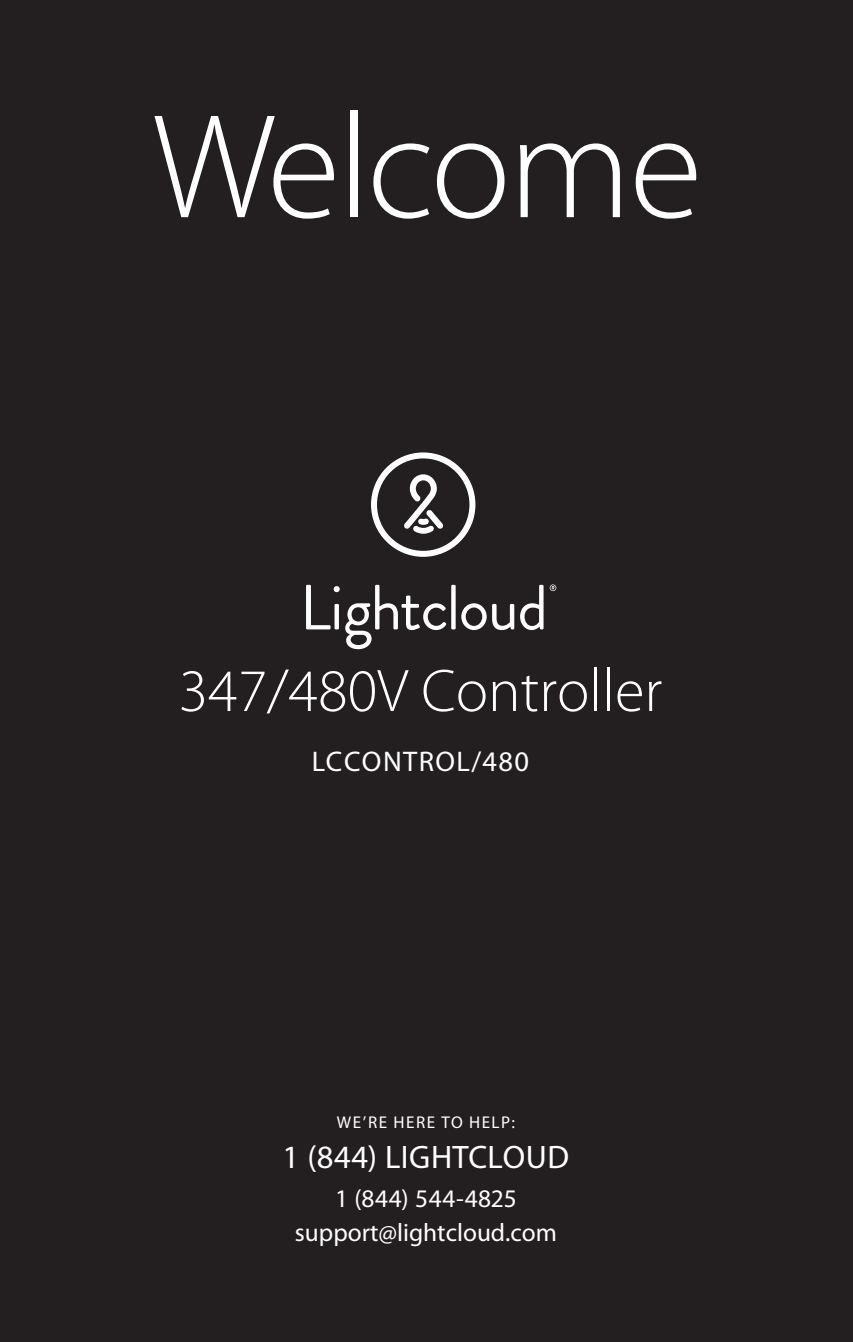
<style>
.page{position:relative;width:853px;height:1342px;background:#fff}
.page>*{position:absolute;margin:0;border:0;box-sizing:border-box;transform-origin:0 0}
.t1{font:300 150px "Myriad Pro";letter-spacing:-.015em;color:#fff}
.t2{font:300 60.6px "Myriad Pro";color:#fff}
.t3{font:32.7px "Myriad Pro";letter-spacing:.015em;color:#fff}
.t4{font:28.5px "Myriad Pro";letter-spacing:.05em;color:#fff}
.t5{font:25.2px/34.2px "Myriad Pro";color:#fff;text-align:center}
.t6{font:17.1px "Myriad Pro";letter-spacing:.085em;color:#fff}
</style>
<div class="page">
<div style="left:0;top:0;width:852px;height:1341px;background:#231f20"></div>
<svg style="left:306px;top:584px;width:33px;height:45px"></svg>
<svg style="left:345px;top:584px;width:101px;height:65px"></svg>
<svg style="left:451px;top:584px;width:4px;height:45px"></svg>
<svg style="left:461px;top:603px;width:25px;height:27px"></svg>
<svg style="left:492px;top:604px;width:22px;height:26px"></svg>
<svg style="left:520px;top:584px;width:23px;height:46px"></svg>
<svg style="left:371px;top:452px;width:105px;height:105px"></svg>
<svg style="left:549px;top:584px;width:7px;height:7px"></svg>
<h1 class="t1" style="left:152px;top:85px;width:551px">Welcome</h1>
<h2 class="t2" style="left:178px;top:657px;width:485px">347/480V Controller</h2>
<p class="t4" style="left:311px;top:746px;width:219px">LCCONTROL/480</p>
<p class="t6" style="left:337px;top:1113px;width:179px">WE’RE HERE TO HELP:</p>
<p class="t3" style="left:282px;top:1138px;width:288px">1 (844) LIGHTCLOUD</p>
<p class="t5" style="left:295px;top:1181px;width:263px">1 (844) 544-4825 support@lightcloud.com</p>
</div>
